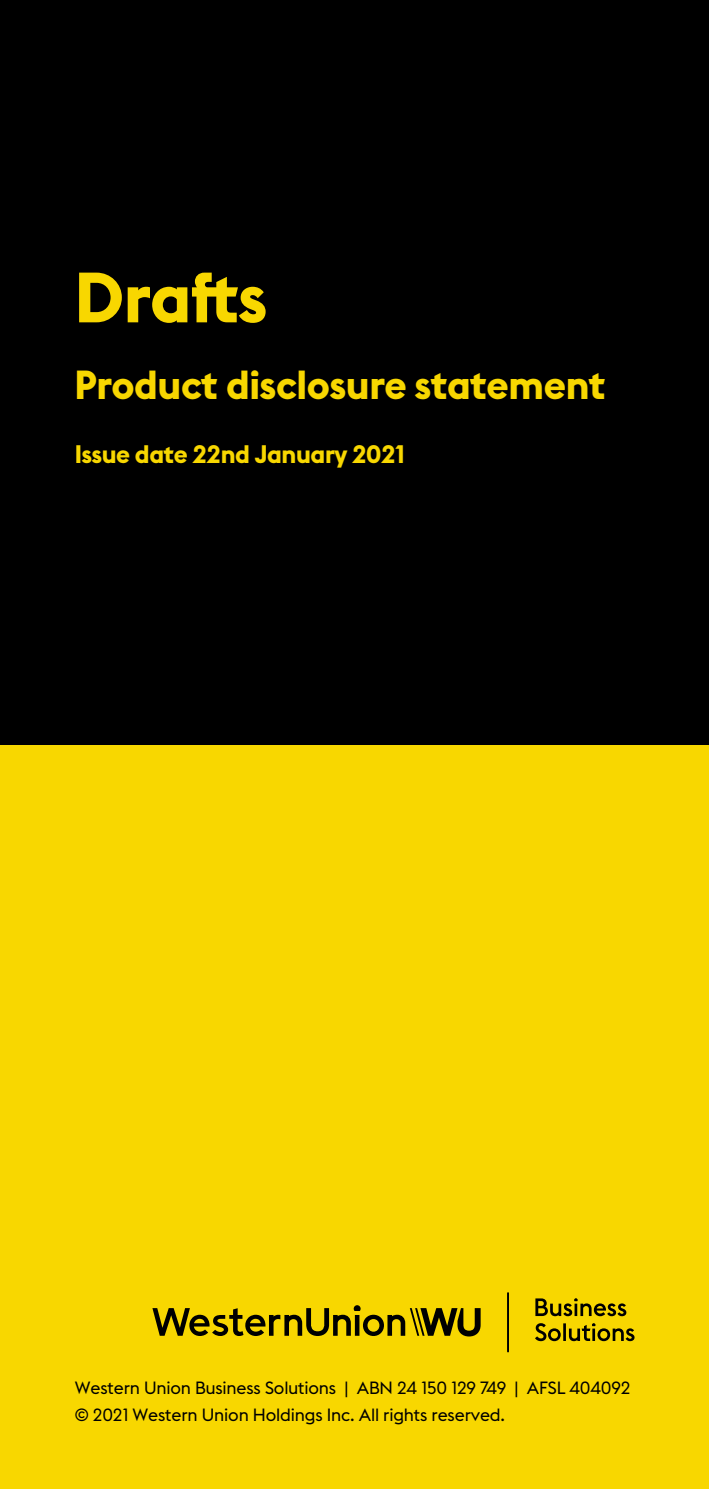
<style>
.page{position:relative;width:709px;height:1489px;background:#fff}
.page>*{position:absolute;margin:0;border:0;box-sizing:border-box;transform-origin:0 0}
.t1{font:700 70px "Euclid WU";color:#f8d700}
.t2{font:700 40px "Euclid WU";letter-spacing:-.01em;color:#f8d700}
.t3{font:700 25px "Euclid WU";letter-spacing:-.015em;color:#f8d700}
.t4{font:17.5px/26.8px "Euclid WU";letter-spacing:-.01em;color:#000}
</style>
<div class="page">
<div style="left:0;top:744px;width:709px;height:744px;background:#f8d700"></div>
<div style="left:0;top:0;width:709px;height:744px;background:#000"></div>
<svg style="left:535px;top:1298px;width:91px;height:18px"></svg>
<svg style="left:535px;top:1323px;width:99px;height:17px"></svg>
<svg style="left:152px;top:1305px;width:328px;height:31px"></svg>
<hr style="left:507px;top:1292px;width:2px;height:60px;background:#000">
<h1 class="t1" style="left:74px;top:257px;width:194px">Drafts</h1>
<h2 class="t2" style="left:74px;top:361px;width:532px">Product disclosure statement</h2>
<h3 class="t3" style="left:75px;top:440px;width:331px">Issue date 22nd January 2021</h3>
<p class="t4" style="left:75px;top:1374px;width:557px">Western Union Business Solutions | ABN 24 150 129 749 | AFSL 404092 © 2021 Western Union Holdings Inc. All rights reserved.</p>
</div>
